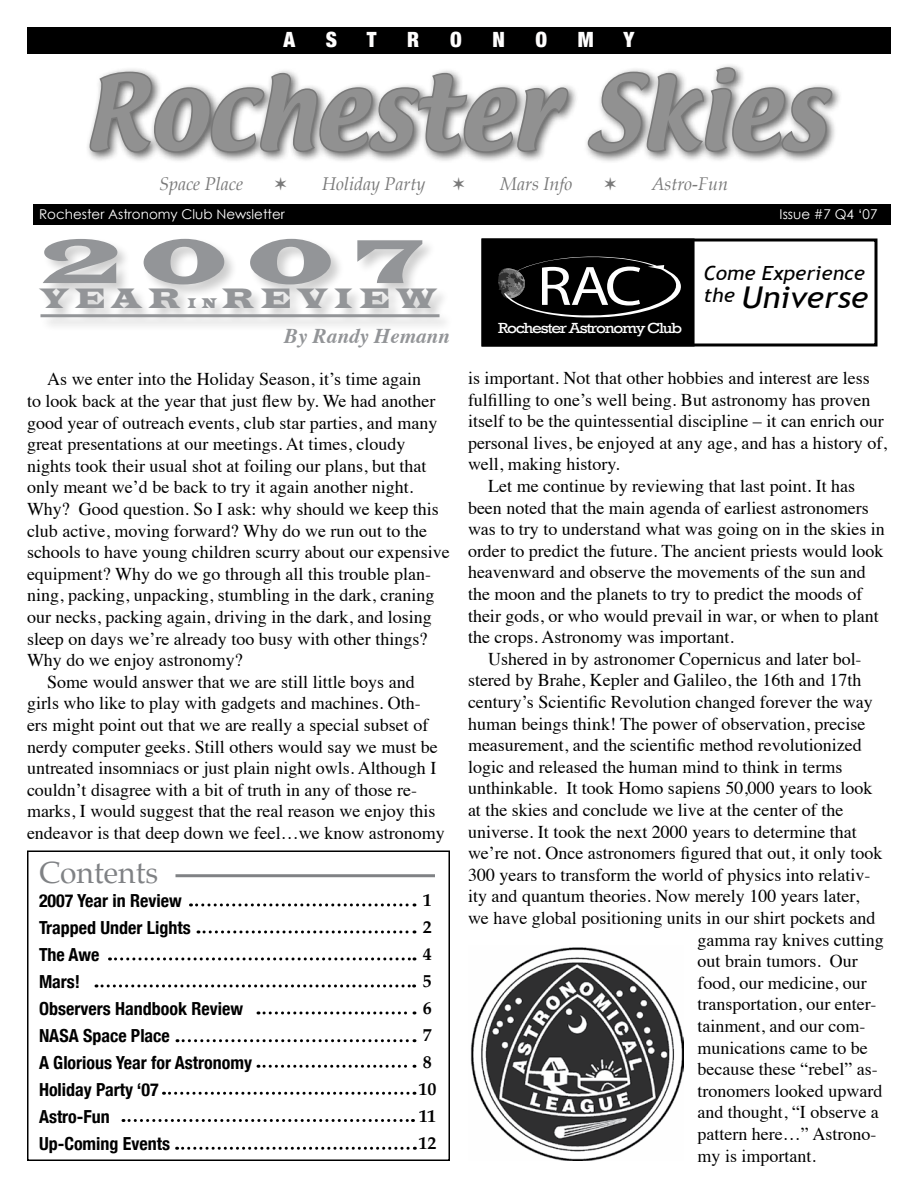
<style>
.page{position:relative;width:918px;height:1188px;background:#fff}
.page>*{position:absolute;margin:0;border:0;box-sizing:border-box;transform-origin:0 0}
.t1{font:90px "Textile";color:#919191}
.t2{font:64.2px "Latin Wide";color:#939598;scale:1.08 1}
.t3{font:55.95px "Myriad";color:#fff;scale:1.15 1}
.t4{font:italic 30px "Trebuchet MS";color:#000;scale:1.09 1}
.t5{font:30px "Palatino";color:#808285}
.t6{font:28.95px "Latin Wide";letter-spacing:.3em;color:#939598;scale:.75 1}
.t7{font:italic 700 21px "Times";color:#939598}
.t8{font:900 condensed 21px "Helvetica Neue";color:#fffefe}
.t9{font:italic 19.5px "Trebuchet MS";color:#000;scale:1.07 1}
.t10{font:18px "Times";color:#000}
.t11{font:700 condensed 18px/27px "Helvetica Neue";color:#000}
.t12{font:italic 18px "Palatino";color:#797979}
.t13{font:700 18px/27px "Palatino";color:#000}
.t14{font:15px "Rockwell";letter-spacing:-.075em;color:#fff;scale:1.15 1}
.t15{font:13.5px "Century Gothic";color:#fff}
.s1{font-size:14.55px}
</style>
<div class="page">
<div style="left:33px;top:204px;width:858px;height:21px;background:#000"></div>
<div style="left:27px;top:27px;width:864px;height:27px;background:#000"></div>
<div style="left:27px;top:850px;width:423px;height:311px;border:2px solid #000"></div>
<hr style="left:176px;top:874px;width:259px;height:3px;background:#808285">
<svg style="left:197px;top:903px;width:218px;height:3px"></svg>
<svg style="left:198px;top:930px;width:217px;height:3px"></svg>
<svg style="left:110px;top:957px;width:305px;height:3px"></svg>
<svg style="left:96px;top:984px;width:319px;height:3px"></svg>
<svg style="left:258px;top:1011px;width:157px;height:3px"></svg>
<svg style="left:177px;top:1039px;width:238px;height:3px"></svg>
<svg style="left:258px;top:1065px;width:157px;height:3px"></svg>
<svg style="left:164px;top:1092px;width:251px;height:3px"></svg>
<div style="left:483px;top:240px;width:210px;height:105px;background:#000"></div>
<svg style="left:519px;top:257px;width:162px;height:61px"></svg>
<div style="left:482px;top:238px;width:396px;height:108px;border:3px solid #000"></div>
<svg style="left:123px;top:1119px;width:290px;height:3px"></svg>
<div style="left:85px;top:62px;width:833px;height:169px;background:#000;opacity:.63"></div>
<svg style="left:88px;top:70px;width:482px;height:84px"></svg>
<svg style="left:586px;top:66px;width:248px;height:89px"></svg>
<div style="left:37px;top:237px;width:482px;height:119px;background:#000;opacity:.2"></div>
<div style="left:39px;top:312px;width:421px;height:26px;background:#000;opacity:.23"></div>
<hr style="left:40px;top:314px;width:400px;height:3px;background:#939598">
<img style="left:470px;top:947px;width:214px;height:213px">
<svg style="left:177px;top:1147px;width:238px;height:3px"></svg>
<svg style="left:275px;top:177px;width:11px;height:14px"></svg>
<svg style="left:453px;top:177px;width:11px;height:14px"></svg>
<svg style="left:605px;top:177px;width:11px;height:14px"></svg>
<p class="t8" style="left:283px;top:27px;width:13px">A</p>
<p class="t8" style="left:326px;top:27px;width:13px">S</p>
<p class="t8" style="left:367px;top:27px;width:11px">T</p>
<p class="t8" style="left:407px;top:27px;width:14px">R</p>
<p class="t8" style="left:450px;top:27px;width:13px">O</p>
<p class="t8" style="left:492px;top:27px;width:14px">N</p>
<p class="t8" style="left:535px;top:27px;width:13px">O</p>
<p class="t8" style="left:578px;top:27px;width:17px">M</p>
<p class="t8" style="left:624px;top:27px;width:12px">Y</p>
<h1 class="t1" style="left:83px;top:50px;width:744px">Rochester Skies</h1>
<p class="t12" style="left:159px;top:170px;width:86px">Space Place</p>
<p class="t12" style="left:322px;top:170px;width:105px">Holiday Party</p>
<p class="t12" style="left:500px;top:170px;width:74px">Mars Info</p>
<p class="t12" style="left:652px;top:170px;width:78px">Astro-Fun</p>
<p class="t15" style="left:39px;top:206px;width:248px">Rochester Astronomy Club Newsletter</p>
<p class="t15" style="left:780px;top:206px;width:99px">Issue #7 Q4 ‘07</p>
<h2 class="t2" style="left:41px;top:221px;width:354px">2007</h2>
<h3 class="t6" style="left:41px;top:280px;width:529px">YEAR <span class="s1">i n</span>REVIEW</h3>
<p class="t7" style="left:284px;top:316px;width:167px">By Randy Hemann</p>
<p class="t10" style="left:47px;top:363px;width:375px">As we enter into the Holiday Season, it’s time again</p>
<p class="t10" style="left:27px;top:384px;width:410px">to look back at the year that just flew by. We had another</p>
<p class="t10" style="left:27px;top:406px;width:412px">good year of outreach events, club star parties, and many</p>
<p class="t10" style="left:27px;top:427px;width:380px">great presentations at our meetings. At times, cloudy</p>
<p class="t10" style="left:27px;top:449px;width:401px">nights took their usual shot at foiling our plans, but that</p>
<p class="t10" style="left:27px;top:471px;width:388px">only meant we’d be back to try it again another night.</p>
<p class="t10" style="left:27px;top:492px;width:413px">Why? Good question. So I ask: why should we keep this</p>
<p class="t10" style="left:27px;top:514px;width:402px">club active, moving forward? Why do we run out to the</p>
<p class="t10" style="left:27px;top:535px;width:424px">schools to have young children scurry about our expensive</p>
<p class="t10" style="left:27px;top:557px;width:406px">equipment? Why do we go through all this trouble plan-</p>
<p class="t10" style="left:27px;top:579px;width:409px">ning, packing, unpacking, stumbling in the dark, craning</p>
<p class="t10" style="left:27px;top:600px;width:406px">our necks, packing again, driving in the dark, and losing</p>
<p class="t10" style="left:27px;top:622px;width:402px">sleep on days we’re already too busy with other things?</p>
<p class="t10" style="left:27px;top:643px;width:217px">Why do we enjoy astronomy?</p>
<p class="t10" style="left:47px;top:665px;width:369px">Some would answer that we are still little boys and</p>
<p class="t10" style="left:27px;top:687px;width:395px">girls who like to play with gadgets and machines. Oth-</p>
<p class="t10" style="left:27px;top:708px;width:403px">ers might point out that we are really a special subset of</p>
<p class="t10" style="left:27px;top:730px;width:412px">nerdy computer geeks. Still others would say we must be</p>
<p class="t10" style="left:27px;top:751px;width:411px">untreated insomniacs or just plain night owls. Although I</p>
<p class="t10" style="left:27px;top:773px;width:392px">couldn’t disagree with a bit of truth in any of those re-</p>
<p class="t10" style="left:27px;top:795px;width:410px">marks, I would suggest that the real reason we enjoy this</p>
<p class="t10" style="left:27px;top:816px;width:419px">endeavor is that deep down we feel…we know astronomy</p>
<h3 class="t5" style="left:39px;top:848px;width:121px">Contents</h3>
<p class="t11" style="left:39px;top:887px;width:215px">2007 Year in Review<br>Trapped Under Lights<br>The Awe<br>Mars!<br>Observers Handbook Review<br>NASA Space Place<br>A Glorious Year for Astronomy<br>Holiday Party ‘07<br>Astro-Fun<br>Up-Coming Events</p>
<p class="t13" style="left:418px;top:886px;width:19px">1<br>2<br>4<br>5<br>6<br>7<br>8<br>10<br>11<br>12</p>
<h3 class="t3" style="left:537px;top:258px;width:93px">RAC</h3>
<p class="t14" style="left:498px;top:320px;width:162px">Rochester Astronomy Club</p>
<p class="t9" style="left:704px;top:261px;width:152px">Come Experience</p>
<h3 class="t4" style="left:704px;top:280px;width:153px"><sup>the</sup> Universe</h3>
<p class="t10" style="left:468px;top:361px;width:403px">is important. Not that other hobbies and interest are less</p>
<p class="t10" style="left:468px;top:383px;width:404px">fulfilling to one’s well being. But astronomy has proven</p>
<p class="t10" style="left:468px;top:404px;width:417px">itself to be the quintessential discipline – it can enrich our</p>
<p class="t10" style="left:468px;top:426px;width:420px">personal lives, be enjoyed at any age, and has a history of,</p>
<p class="t10" style="left:468px;top:448px;width:153px">well, making history.</p>
<p class="t10" style="left:488px;top:469px;width:368px">Let me continue by reviewing that last point. It has</p>
<p class="t10" style="left:468px;top:491px;width:402px">been noted that the main agenda of earliest astronomers</p>
<p class="t10" style="left:468px;top:512px;width:418px">was to try to understand what was going on in the skies in</p>
<p class="t10" style="left:468px;top:534px;width:417px">order to predict the future. The ancient priests would look</p>
<p class="t10" style="left:468px;top:556px;width:399px">heavenward and observe the movements of the sun and</p>
<p class="t10" style="left:468px;top:577px;width:396px">the moon and the planets to try to predict the moods of</p>
<p class="t10" style="left:468px;top:599px;width:412px">their gods, or who would prevail in war, or when to plant</p>
<p class="t10" style="left:468px;top:620px;width:267px">the crops. Astronomy was important.</p>
<p class="t10" style="left:488px;top:642px;width:375px">Ushered in by astronomer Copernicus and later bol-</p>
<p class="t10" style="left:468px;top:664px;width:395px">stered by Brahe, Kepler and Galileo, the 16th and 17th</p>
<p class="t10" style="left:468px;top:685px;width:406px">century’s Scientific Revolution changed forever the way</p>
<p class="t10" style="left:468px;top:707px;width:399px">human beings think! The power of observation, precise</p>
<p class="t10" style="left:468px;top:728px;width:395px">measurement, and the scientific method revolutionized</p>
<p class="t10" style="left:468px;top:750px;width:376px">logic and released the human mind to think in terms</p>
<p class="t10" style="left:468px;top:772px;width:406px">unthinkable. It took Homo sapiens 50,000 years to look</p>
<p class="t10" style="left:468px;top:793px;width:377px">at the skies and conclude we live at the center of the</p>
<p class="t10" style="left:468px;top:815px;width:390px">universe. It took the next 2000 years to determine that</p>
<p class="t10" style="left:468px;top:836px;width:416px">we’re not. Once astronomers figured that out, it only took</p>
<p class="t10" style="left:468px;top:858px;width:404px">300 years to transform the world of physics into relativ-</p>
<p class="t10" style="left:468px;top:880px;width:393px">ity and quantum theories. Now merely 100 years later,</p>
<p class="t10" style="left:468px;top:901px;width:409px">we have global positioning units in our shirt pockets and</p>
<p class="t10" style="left:698px;top:923px;width:188px">gamma ray knives cutting</p>
<p class="t10" style="left:698px;top:944px;width:162px">out brain tumors. Our</p>
<p class="t10" style="left:698px;top:966px;width:171px">food, our medicine, our</p>
<p class="t10" style="left:698px;top:988px;width:181px">transportation, our enter-</p>
<p class="t10" style="left:698px;top:1009px;width:169px">tainment, and our com-</p>
<p class="t10" style="left:698px;top:1031px;width:172px">munications came to be</p>
<p class="t10" style="left:698px;top:1052px;width:182px">because these “rebel” as-</p>
<p class="t10" style="left:698px;top:1074px;width:186px">tronomers looked upward</p>
<p class="t10" style="left:698px;top:1096px;width:183px">and thought, “I observe a</p>
<p class="t10" style="left:698px;top:1117px;width:180px">pattern here…” Astrono-</p>
<p class="t10" style="left:698px;top:1139px;width:120px">my is important.</p>
</div>
